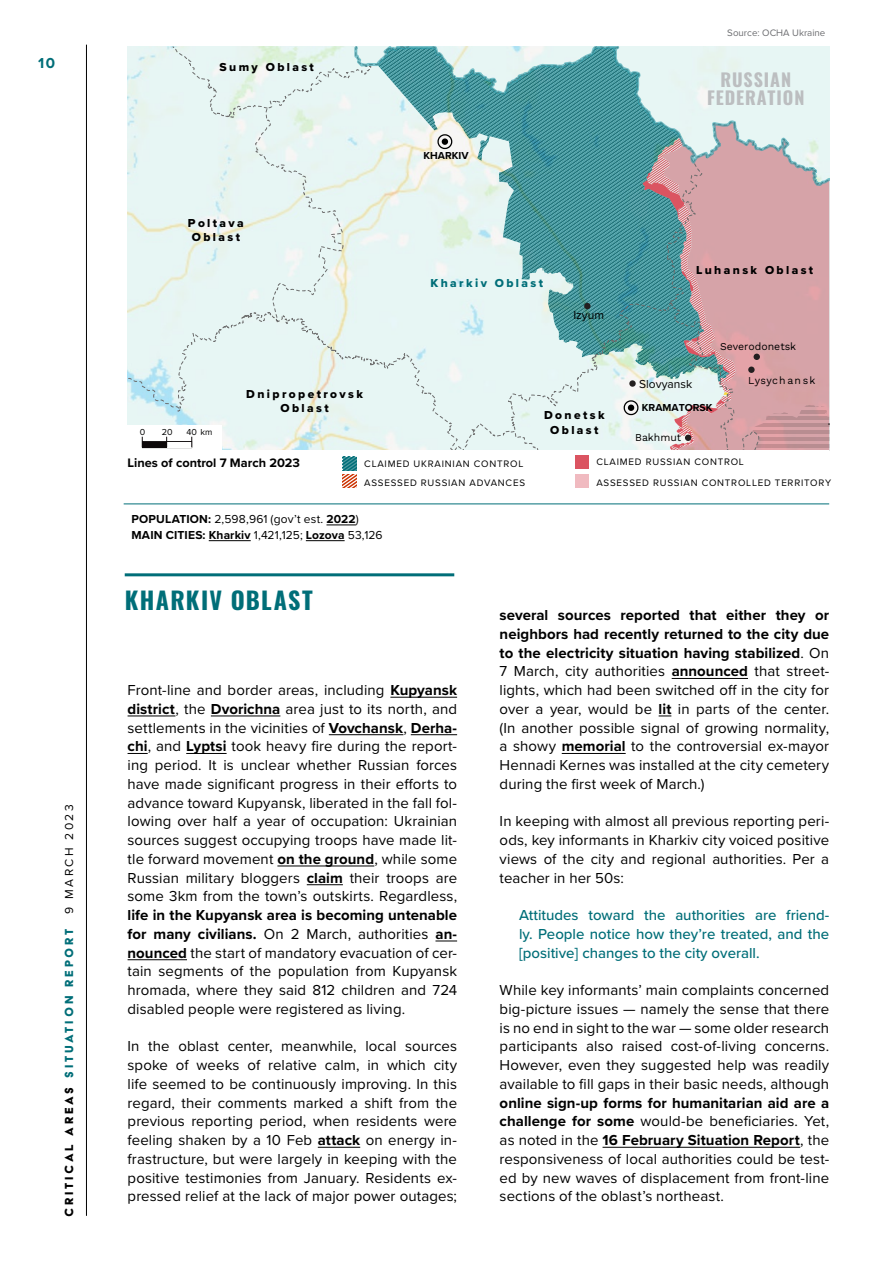
<style>
.page{position:relative;width:893px;height:1263px;background:#fff}
.page>*{position:absolute;margin:0;border:0;box-sizing:border-box;transform-origin:0 0}
._1___Headline{font:700 24px "Oswald";letter-spacing:.055em;color:#006e78}
.t1{font:700 18px/18px "Oswald";letter-spacing:.05em;color:#bcbec0;text-align:center}
._2__Body{font:15px/18.8px "Proxima Nova";letter-spacing:.005em;color:#000;text-align:justify}
._2__Body_1st{font:15px/18.8px "Proxima Nova";letter-spacing:.01em;color:#000;text-align:justify}
.Citation{font:500 15px/18.8px "Proxima Nova";color:#006e78;text-align:justify}
.t2{font:700 15px "Proxima Nova";color:#006e78}
.t3{font:13.5px "Acier BAT Text Solid";letter-spacing:.21em;color:#006e78}
.t4{font:700 12.75px "Proxima Nova";color:#000}
.OblastInfo{font:700 12px/15.8px "Proxima Nova";letter-spacing:.015em;color:#000}
.t5{font:12px/14.4px "Proxima Nova Extrabld";letter-spacing:.2em;color:#000;text-align:center}
.t6{font:12px "Proxima Nova";color:#000}
.t7{font:12px "Proxima Nova Extrabld";letter-spacing:.2em;color:#006e78}
.t8{font:10.5px "Work Sans";color:#000}
.t9{font:700 10.5px "Proxima Nova";color:#000}
.t10{font:10.5px "Work Sans";letter-spacing:.085em;color:#000}
.t11{font:9.75px/19px "Proxima Nova";letter-spacing:.08em;color:#000}
.t12{font:9.75px "Proxima Nova";letter-spacing:.08em;color:#231f20}
.t13{font:9.75px "Proxima Nova";color:#6d6e71}
.t14{font:9px "Proxima Nova";color:#000}
.s1{color:#000}
.s2{font-family:"Proxima Nova";font-size:12px;color:#000}
.s3{font-weight:400}
.s4{font-weight:700}
</style>
<div class="page">
<hr style="left:86px;top:45px;width:1px;height:1171px;background:#000">
<div style="left:575px;top:474px;width:13px;height:14px;background:#f0bac0"></div>
<svg style="left:343px;top:470px;width:13px;height:18px"></svg>
<div style="left:575px;top:455px;width:13px;height:14px;background:#db5461"></div>
<svg style="left:343px;top:457px;width:13px;height:13px"></svg>
<hr style="left:390px;top:697px;width:67px;height:1px;background:#000">
<hr style="left:128px;top:715px;width:47px;height:1px;background:#000">
<hr style="left:211px;top:715px;width:69px;height:1px;background:#000">
<hr style="left:329px;top:734px;width:74px;height:1px;background:#000">
<hr style="left:411px;top:734px;width:46px;height:1px;background:#000">
<svg style="left:128px;top:753px;width:20px;height:1px"></svg>
<hr style="left:186px;top:753px;width:41px;height:1px;background:#000">
<hr style="left:277px;top:865px;width:97px;height:1px;background:#000">
<hr style="left:307px;top:884px;width:36px;height:1px;background:#000">
<svg style="left:435px;top:940px;width:22px;height:1px"></svg>
<hr style="left:128px;top:959px;width:59px;height:1px;background:#000">
<hr style="left:318px;top:1147px;width:42px;height:1px;background:#000">
<hr style="left:672px;top:678px;width:76px;height:1px;background:#000">
<svg style="left:659px;top:715px;width:12px;height:1px"></svg>
<hr style="left:562px;top:753px;width:64px;height:1px;background:#000">
<hr style="left:602px;top:1147px;width:198px;height:1px;background:#000">
<svg style="left:128px;top:47px;width:702px;height:404px;background:#c5d5d4"></svg>
<hr style="left:125px;top:573px;width:329px;height:3px;background:#006e78">
<hr style="left:326px;top:524px;width:30px;height:1px;background:#000">
<hr style="left:209px;top:540px;width:42px;height:1px;background:#000">
<hr style="left:306px;top:540px;width:39px;height:1px;background:#000">
<hr style="left:124px;top:503px;width:705px;height:1px;background:#006e78">
<p class="t2" style="left:38px;top:52px;width:18px">10</p>
<p class="t3" style="left:62px;top:1217px;width:414px;rotate:-90deg"><span class="s1">CRITICAL AREAS</span> SITUATION REPORT <span class="s2">9 Ma rch 2023</span></p>
<p class="t5" style="left:219px;top:60px;width:96px">Sumy Oblast</p>
<p class="t5" style="left:188px;top:215px;width:58px">Poltava<br>Oblast</p>
<p class="t14" style="left:140px;top:425px;width:7px">0</p>
<p class="t14" style="left:162px;top:425px;width:12px">20</p>
<p class="t14" style="left:187px;top:425px;width:27px">40 km</p>
<p class="t5" style="left:246px;top:386px;width:118px">Dnipropetrovsk<br>Oblast</p>
<p class="t9" style="left:423px;top:147px;width:47px">KHARKIV</p>
<p class="t13" style="left:727px;top:26px;width:100px">Source: OCHA Ukraine</p>
<p class="t1" style="left:707px;top:72px;width:99px">RUSSIAN<br>FEDERATION</p>
<p class="t7" style="left:430px;top:274px;width:114px">Kharkiv Oblast</p>
<p class="t6" style="left:573px;top:306px;width:32px">Izyum</p>
<p class="t5" style="left:544px;top:408px;width:62px">Donetsk<br>Oblast</p>
<p class="t5" style="left:696px;top:262px;width:119px">Luhansk Oblast</p>
<p class="t8" style="left:720px;top:339px;width:78px">Severodonetsk</p>
<p class="t10" style="left:748px;top:372px;width:69px">Lysychansk</p>
<p class="t6" style="left:639px;top:375px;width:55px">Slovyansk</p>
<p class="t9" style="left:642px;top:400px;width:72px">KRAMATORSK</p>
<p class="t8" style="left:635px;top:429px;width:48px">Bakhmut</p>
<p class="t4" style="left:128px;top:453px;width:174px">Lines of control 7 March 2023</p>
<p class="t11" style="left:596px;top:452px;width:149px">CLAIMED RUSSIAN CONTROL</p>
<p class="t12" style="left:152px;top:456px;width:161px">CLAIMED UKRAINIAN CONTROL</p>
<p class="t12" style="left:384px;top:455px;width:149px">CLAIMED RUSSIAN CONTROL</p>
<p class="t11" style="left:364px;top:454px;width:161px">CLAIMED UKRAINIAN CONTROL<br>ASSE</p>
<p class="t11" style="left:410px;top:473px;width:117px">D RUSSIAN ADVANCES</p>
<p class="t11" style="left:596px;top:473px;width:236px">ASSESSED RUSSIAN CONTROLLED TERRITORY</p>
<p class="t12" style="left:384px;top:475px;width:236px">ASSESSED RUSSIAN CONTROLLED TERRITORY</p>
<p class="OblastInfo" style="left:131px;top:511px;width:253px">POPULATION: <span class="s3">2,598,961 (gov’t est.</span> 2022<span class="s3">)<br></span>MAIN CITIES: Kharkiv <span class="s3">1,421,125;</span> Lozova <span class="s3">53,126</span></p>
<p class="_1___Headline" style="left:125px;top:588px;width:189px">KHARKIV OBLAST</p>
<p class="_2__Body_1st" style="left:128px;top:680px;width:331px">Front-line and border areas, including <span class="s4">Kupyansk district</span>, the <span class="s4">Dvorichna</span> area just to its north, and settlements in the vicinities of <span class="s4">Vovchansk</span>, <span class="s4">Derha&shy;chi</span>, and <span class="s4">Lyptsi</span> took heavy fire during the report&shy;ing period. It is unclear whether Russian forces have made significant progress in their efforts to advance toward Kupyansk, liberated in the fall fol&shy;lowing over half a year of occupation: Ukrainian sources suggest occupying troops have made lit&shy;tle forward movement <span class="s4">on the ground</span>, while some Russian military bloggers <span class="s4">claim</span> their troops are some 3km from the town’s outskirts. Regardless, <span class="s4">life in the Kupyansk area is becoming untenable for many civilians.</span> On 2 March, authorities <span class="s4">an&shy;nounced</span> the start of mandatory evacuation of cer&shy;tain segments of the population from Kupyansk hromada, where they said 812 children and 724 disabled people were registered as living.</p>
<p class="_2__Body" style="left:128px;top:1036px;width:331px">In the oblast center, meanwhile, local sources spoke of weeks of relative calm, in which city life seemed to be continuously improving. In this regard, their comments marked a shift from the previous reporting period, when residents were feeling shaken by a 10 Feb <span class="s4">attack</span> on energy in&shy;frastructure, but were largely in keeping with the positive testimonies from January. Residents ex&shy;pressed relief at the lack of major power outages;</p>
<p class="_2__Body" style="left:500px;top:605px;width:331px"><span class="s4">several sources reported that either they or neighbors had recently returned to the city due to the electricity situation having stabilized</span>. On 7 March, city authorities <span class="s4">announced</span> that street&shy;lights, which had been switched off in the city for over a year, would be <span class="s4">lit</span> in parts of the center. (In another possible signal of growing normality, a showy <span class="s4">memorial</span> to the controversial ex-mayor Hennadi Kernes was installed at the city cemetery during the first week of March.)</p>
<p class="_2__Body" style="left:500px;top:811px;width:331px">In keeping with almost all previous reporting peri&shy;ods, key informants in Kharkiv city voiced positive views of the city and regional authorities. Per a teacher in her 50s:</p>
<p class="Citation" style="left:519px;top:905px;width:312px">Attitudes toward the authorities are friend&shy;ly. People notice how they’re treated, and the [positive] changes to the city overall.</p>
<p class="_2__Body" style="left:500px;top:980px;width:331px">While key informants’ main complaints concerned big-picture issues — namely the sense that there is no end in sight to the war — some older research participants also raised cost-of-living concerns.<br>H owever, even they suggested help was readily available to fill gaps in their basic needs, although <span class="s4">online sign-up forms for humanitarian aid are a challenge for some</span> would-be beneficiaries. Yet, as noted in the <span class="s4">16 February Situation Report</span>, the responsiveness of local authorities could be test&shy;ed by new waves of displacement from front-line sections of the oblast’s northeast.</p>
</div>
